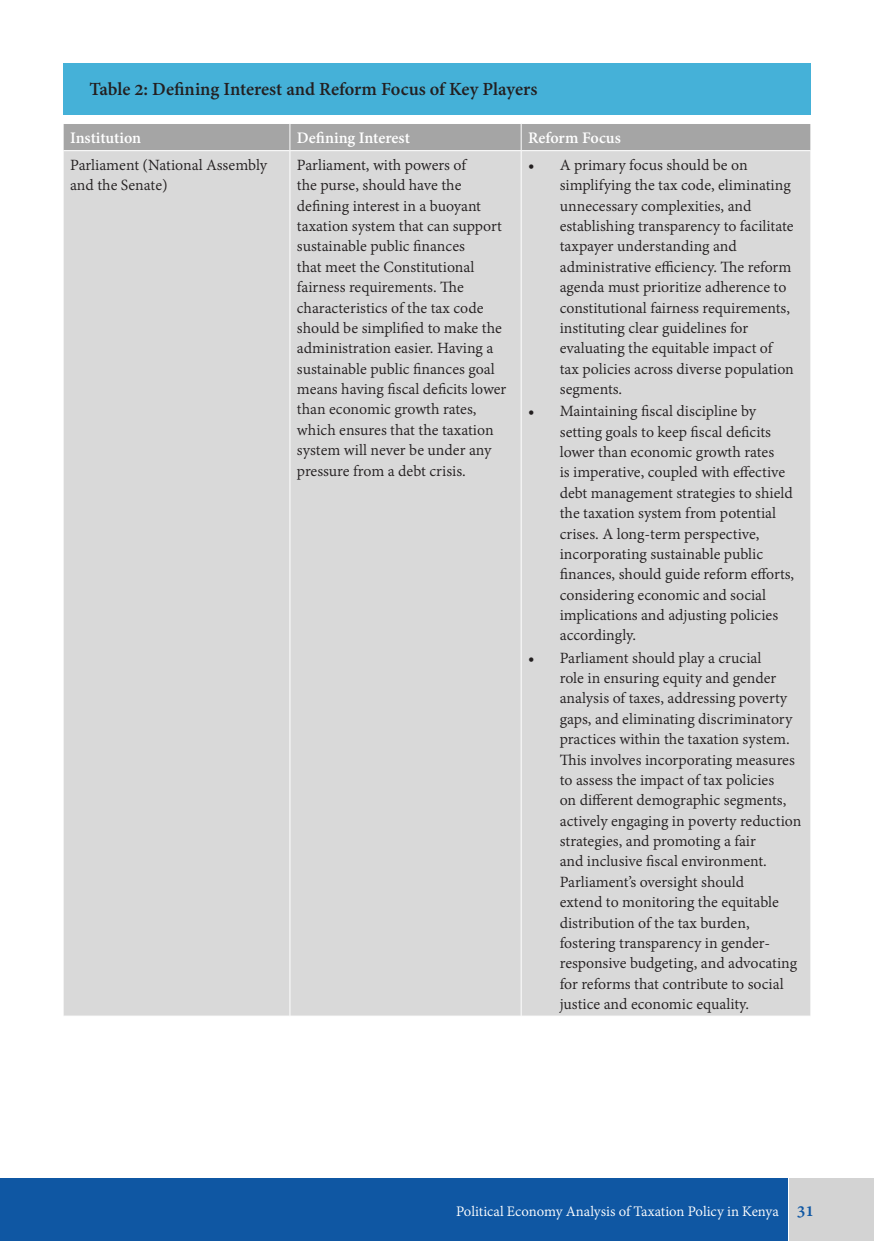
<style>
.page{position:relative;width:874px;height:1241px;background:#fff}
.page>*{position:absolute;margin:0;border:0;box-sizing:border-box;transform-origin:0 0}
.t1{font:700 20.12px "Adobe Devanagari";letter-spacing:-.005em;color:#231f20}
.t2{font:700 17.5px "Adobe Devanagari";letter-spacing:-.005em;color:#fff}
.t3{font:16.97px/20.3px "Adobe Devanagari";color:#231f20}
.t4{font:15.75px "Adobe Devanagari";color:#fff}
.s1{font-weight:700;font-size:19.25px;color:#0f57a3}
</style>
<div class="page">
<div style="left:0;top:1177px;width:789px;height:63px;background:#0f57a3"></div>
<div style="left:788px;top:1177px;width:85px;height:63px;background:#d3d3d3"></div>
<hr style="left:787px;top:1177px;width:1px;height:63px;background:#fff">
<div style="left:63px;top:63px;width:747px;height:51px;background:#45b1d8"></div>
<div style="left:64px;top:151px;width:746px;height:864px;background:#d9d9d9"></div>
<div style="left:63px;top:124px;width:748px;height:27px;background:#a5a5a5"></div>
<hr style="left:289px;top:151px;width:1px;height:864px;background:#fff">
<hr style="left:520px;top:151px;width:1px;height:864px;background:#fff">
<p class="t1" style="left:89px;top:77px;width:449px">Table 2: Defining Interest and Reform Focus of Key Players</p>
<p class="t2" style="left:70px;top:128px;width:72px">Institution</p>
<p class="t2" style="left:297px;top:128px;width:114px">Defining Interest</p>
<p class="t2" style="left:528px;top:128px;width:94px">Reform Focus</p>
<p class="t3" style="left:70px;top:156px;width:198px">Parliament (National Assembly and the Senate)</p>
<p class="t3" style="left:297px;top:156px;width:211px">Parliament, with powers of<br>the purse, should have the defining interest in a buoyant taxation system that can support sustainable public finances<br>that meet the Constitutional fairness requirements. The characteristics of the tax code should be simplified to make the administration easier. Having a sustainable public finances goal means having fiscal deficits lower than economic growth rates, which ensures that the taxation system will never be under any pressure from a debt crisis.</p>
<p class="t3" style="left:559px;top:156px;width:236px;text-indent:-32px">• A primary focus should be on simplifying the tax code, eliminating unnecessary complexities, and establishing transparency to facilitate taxpayer understanding and administrative efficiency. The reform agenda must prioritize adherence to constitutional fairness requirements, instituting clear guidelines for evaluating the equitable impact of tax policies across diverse population segments.</p>
<p class="t3" style="left:559px;top:402px;width:236px;text-indent:-32px">• Maintaining fiscal discipline by setting goals to keep fiscal deficits lower than economic growth rates<br>is imperative, coupled with effective debt management strategies to shield the taxation system from potential crises. A long-term perspective, incorporating sustainable public finances, should guide reform efforts, considering economic and social implications and adjusting policies accordingly.</p>
<p class="t3" style="left:559px;top:648px;width:243px;text-indent:-32px">• Parliament should play a crucial<br>role in ensuring equity and gender analysis of taxes, addressing poverty gaps, and eliminating discriminatory practices within the taxation system.<br>This involves incorporating measures to assess the impact of tax policies<br>on different demographic segments, actively engaging in poverty reduction strategies, and promoting a fair<br>and inclusive fiscal environment.<br>Parliament’s oversight should<br>extend to monitoring the equitable distribution of the tax burden, fostering transparency in gender&shy;responsive budgeting, and advocating for reforms that contribute to social justice and economic equality.</p>
<p class="t4" style="left:456px;top:1201px;width:359px">Political Economy Analysis of Taxation Policy in Kenya <span class="s1">31</span></p>
</div>
